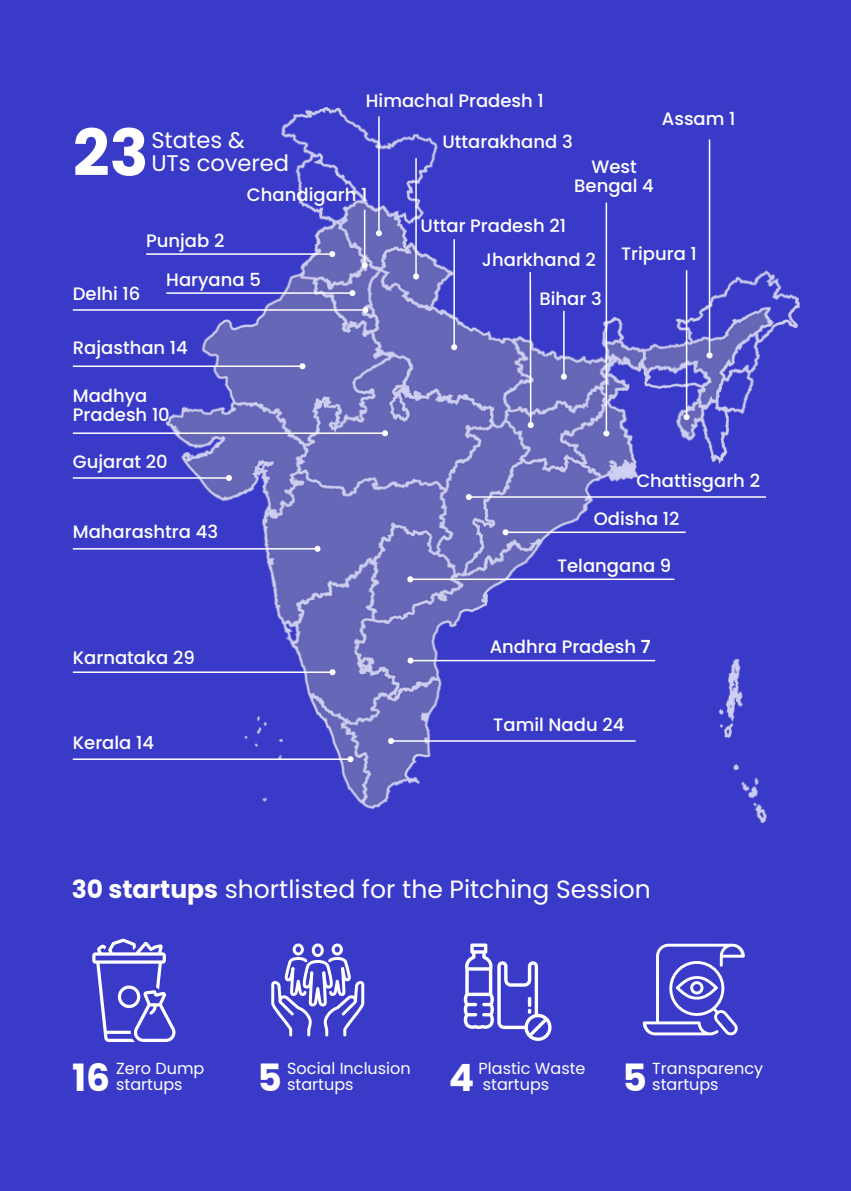
<style>
.page{position:relative;width:851px;height:1191px;background:#fff}
.page>*{position:absolute;margin:0;border:0;box-sizing:border-box;transform-origin:0 0}
.t1{font:700 64.2px "Poppins";color:#fff}
.t2{font:700 37.6px "Poppins";color:#fff}
.t3{font:25px "Poppins";color:#fff}
.t4{font:22.6px "Poppins";color:#fff}
.t5{font:500 18px/19.4px "Poppins";color:#fff}
.t6{font:16px/16px "Poppins";color:#fff}
.s1{font-weight:600}
.s2{font-weight:700}
</style>
<div class="page">
<div style="left:0;top:0;width:850px;height:1190px;background:#3a3ac8"></div>
<img style="left:166px;top:108px;width:633px;height:715px">
<hr style="left:508px;top:532px;width:177px;height:1px;background:#fff">
<svg style="left:501px;top:528px;width:8px;height:8px"></svg>
<hr style="left:412px;top:579px;width:262px;height:1px;background:#fff">
<svg style="left:406px;top:575px;width:8px;height:8px"></svg>
<hr style="left:73px;top:758px;width:275px;height:2px;background:#fff">
<svg style="left:346px;top:755px;width:8px;height:8px"></svg>
<hr style="left:471px;top:496px;width:294px;height:2px;background:#fff">
<svg style="left:464px;top:493px;width:9px;height:8px"></svg>
<svg style="left:463px;top:944px;width:88px;height:97px"></svg>
<svg style="left:271px;top:944px;width:93px;height:92px"></svg>
<svg style="left:92px;top:939px;width:83px;height:103px"></svg>
<svg style="left:642px;top:944px;width:102px;height:92px"></svg>
<hr style="left:73px;top:548px;width:242px;height:2px;background:#fff">
<svg style="left:313px;top:545px;width:8px;height:8px"></svg>
<hr style="left:73px;top:671px;width:257px;height:2px;background:#fff">
<svg style="left:328px;top:668px;width:8px;height:8px"></svg>
<hr style="left:413px;top:660px;width:242px;height:1px;background:#fff">
<svg style="left:406px;top:656px;width:8px;height:9px"></svg>
<hr style="left:393px;top:740px;width:242px;height:2px;background:#fff">
<svg style="left:386px;top:737px;width:9px;height:8px"></svg>
<hr style="left:73px;top:477px;width:153px;height:2px;background:#fff">
<svg style="left:225px;top:474px;width:8px;height:8px"></svg>
<hr style="left:73px;top:432px;width:309px;height:2px;background:#fff">
<svg style="left:380px;top:429px;width:9px;height:8px"></svg>
<hr style="left:73px;top:366px;width:227px;height:1px;background:#fff">
<svg style="left:298px;top:362px;width:8px;height:8px"></svg>
<hr style="left:73px;top:309px;width:289px;height:2px;background:#fff">
<svg style="left:361px;top:306px;width:8px;height:8px"></svg>
<hr style="left:166px;top:292px;width:183px;height:2px;background:#fff">
<svg style="left:348px;top:289px;width:8px;height:8px"></svg>
<hr style="left:453px;top:239px;width:1px;height:106px;background:#fff">
<svg style="left:450px;top:343px;width:8px;height:8px"></svg>
<hr style="left:563px;top:311px;width:1px;height:63px;background:#fff">
<svg style="left:559px;top:372px;width:8px;height:9px"></svg>
<hr style="left:605px;top:203px;width:1px;height:228px;background:#fff">
<svg style="left:602px;top:429px;width:8px;height:9px"></svg>
<hr style="left:708px;top:140px;width:2px;height:213px;background:#fff">
<svg style="left:705px;top:351px;width:8px;height:9px"></svg>
<hr style="left:378px;top:116px;width:1px;height:115px;background:#fff">
<svg style="left:374px;top:229px;width:9px;height:8px"></svg>
<hr style="left:529px;top:272px;width:2px;height:150px;background:#fff">
<svg style="left:526px;top:421px;width:8px;height:8px"></svg>
<hr style="left:146px;top:253px;width:183px;height:2px;background:#fff">
<svg style="left:328px;top:250px;width:8px;height:8px"></svg>
<hr style="left:685px;top:270px;width:2px;height:144px;background:#fff">
<svg style="left:682px;top:413px;width:8px;height:8px"></svg>
<hr style="left:364px;top:210px;width:1px;height:53px;background:#fff">
<svg style="left:360px;top:261px;width:8px;height:8px"></svg>
<hr style="left:415px;top:158px;width:1px;height:116px;background:#fff">
<svg style="left:411px;top:272px;width:9px;height:9px"></svg>
<p class="t5" style="left:366px;top:91px;width:179px">Himachal Pradesh 1</p>
<h1 class="t1" style="left:73px;top:108px;width:77px">23</h1>
<p class="t4" style="left:151px;top:125px;width:95px">States &amp;</p>
<p class="t4" style="left:151px;top:147px;width:139px">UTs covered</p>
<p class="t5" style="left:247px;top:185px;width:122px">Chandigarh 1</p>
<p class="t5" style="left:442px;top:132px;width:132px">Uttarakhand 3</p>
<p class="t5" style="left:574px;top:157px;width:81px;text-align:center">West<br>Bengal 4</p>
<p class="t5" style="left:661px;top:109px;width:75px">Assam 1</p>
<p class="t5" style="left:146px;top:231px;width:80px">Punjab 2</p>
<p class="t5" style="left:73px;top:284px;width:69px">Delhi 16</p>
<p class="t5" style="left:166px;top:270px;width:96px">Haryana 5</p>
<p class="t5" style="left:73px;top:338px;width:116px">Rajasthan 14</p>
<p class="t5" style="left:73px;top:386px;width:98px">Madhya<br>Pradesh 10</p>
<p class="t5" style="left:73px;top:452px;width:96px">Gujarat 20</p>
<p class="t5" style="left:73px;top:522px;width:147px">Maharashtra 43</p>
<p class="t5" style="left:73px;top:648px;width:123px">Karnataka 29</p>
<p class="t5" style="left:73px;top:733px;width:83px">Kerala 14</p>
<p class="t5" style="left:420px;top:216px;width:147px">Uttar Pradesh 21</p>
<p class="t5" style="left:481px;top:250px;width:115px">Jharkhand 2</p>
<p class="t5" style="left:539px;top:289px;width:64px">Bihar 3</p>
<p class="t5" style="left:620px;top:244px;width:77px">Tripura 1</p>
<p class="t5" style="left:636px;top:471px;width:125px">Chattisgarh 2</p>
<p class="t5" style="left:593px;top:509px;width:87px">Odisha 12</p>
<p class="t5" style="left:556px;top:556px;width:116px">Telangana 9</p>
<p class="t5" style="left:489px;top:637px;width:162px">Andhra Pradesh <span class="s1">7</span></p>
<p class="t5" style="left:493px;top:715px;width:132px">Tamil Nadu 24</p>
<h3 class="t3" style="left:72px;top:872px;width:580px"><span class="s2">30 startups</span> shortlisted for the Pitching Session</h3>
<h2 class="t2" style="left:72px;top:1052px;width:40px">16</h2>
<p class="t6" style="left:287px;top:1061px;width:125px">Social Inclusion</p>
<p class="t6" style="left:116px;top:1061px;width:90px">Zero Dump startups</p>
<h2 class="t2" style="left:257px;top:1052px;width:26px">5</h2>
<p class="t6" style="left:287px;top:1077px;width:68px">startups</p>
<p class="t6" style="left:478px;top:1061px;width:108px">Plastic Waste</p>
<h2 class="t2" style="left:448px;top:1052px;width:27px">4</h2>
<p class="t6" style="left:482px;top:1077px;width:68px">startups</p>
<p class="t6" style="left:652px;top:1061px;width:112px">Transparency</p>
<h2 class="t2" style="left:622px;top:1052px;width:26px">5</h2>
<p class="t6" style="left:652px;top:1077px;width:68px">startups</p>
</div>
